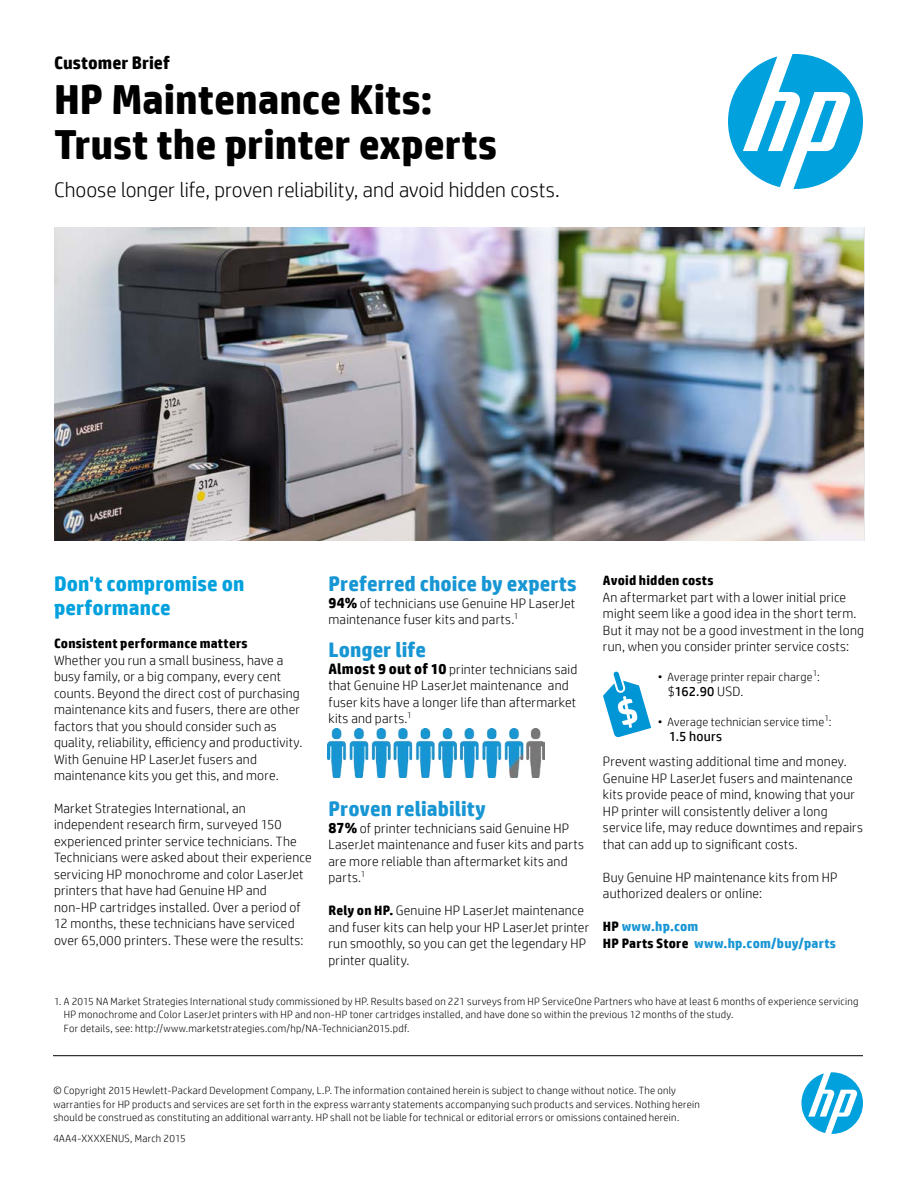
<style>
.page{position:relative;width:918px;height:1188px;background:#fff}
.page>*{position:absolute;margin:0;border:0;box-sizing:border-box;transform-origin:0 0}
.t1{font:700 42px/45px "HP Simplified";color:#000}
.t2{font:300 21px "HP Simplified";color:#000}
.t3{font:700 21px "HP Simplified";letter-spacing:.005em;color:#1796d3}
.t4{font:700 21px/24px "HP Simplified";color:#00a1dd}
.t5{font:700 18px "HP Simplified";letter-spacing:.005em;color:#000}
.t6{font:300 13.5px/16.5px "HP Simplified";letter-spacing:.015em;color:#000}
.t7{font:700 13.5px "HP Simplified";letter-spacing:.015em;color:#000}
.t8{font:700 13.5px/16.5px "HP Simplified";letter-spacing:.015em;color:#1996d3}
.t9{font:13.5px "HP Simplified";letter-spacing:.015em;color:#000}
.t10{font:300 12px "HP Simplified";letter-spacing:.02em;color:#000}
.t11{font:300 10.5px/13.5px "HP Simplified";letter-spacing:.025em;color:#000}
.s1{font-weight:700;font-size:15px}
.s2{font-weight:700}
.s3{font-weight:300}
.s4{color:#000}
</style>
<div class="page">
<svg style="left:728px;top:54px;width:135px;height:135px"></svg>
<img style="left:54px;top:228px;width:810px;height:313px">
<svg style="left:801px;top:1072px;width:62px;height:62px"></svg>
<hr style="left:53px;top:1055px;width:810px;height:1px;background:#000">
<img style="left:328px;top:728px;width:217px;height:50px">
<svg style="left:603px;top:672px;width:48px;height:66px"></svg>
<h3 class="t5" style="left:54px;top:52px;width:117px">Customer Brief</h3>
<h1 class="t1" style="left:54px;top:76px;width:444px">HP Maintenance Kits:<br>Trust the printer experts</h1>
<h2 class="t2" style="left:54px;top:177px;width:507px">Choose longer life, proven reliability, and avoid hidden costs.</h2>
<h2 class="t4" style="left:54px;top:572px;width:192px">Don't compromise on performance</h2>
<p class="t7" style="left:54px;top:635px;width:195px">Consistent performance matters</p>
<p class="t6" style="left:54px;top:651px;width:250px">Whether you run a small business, have a busy family, or a big company, every cent counts. Beyond the direct cost of purchasing maintenance kits and fusers, there are other factors that you should consider such as quality, reliability, efficiency and productivity.<br>With Genuine HP LaserJet fusers and maintenance kits you get this, and more.</p>
<p class="t6" style="left:54px;top:800px;width:259px">Market Strategies International, an independent research firm, surveyed 150 experienced printer service technicians. The Technicians were asked about their experience servicing HP monochrome and color LaserJet printers that have had Genuine HP and non-HP cartridges installed. Over a period of 12 months, these technicians have serviced over 65,000 printers. These were the results:</p>
<h2 class="t3" style="left:328px;top:572px;width:250px">Preferred choice by experts</h2>
<p class="t6" style="left:328px;top:595px;width:248px"><span class="s1">94%</span> of technicians use Genuine HP LaserJet maintenance fuser kits and parts.<sup>1</sup></p>
<h2 class="t3" style="left:328px;top:638px;width:99px">Longer life</h2>
<p class="t6" style="left:328px;top:661px;width:250px"><span class="s1">Almost 9 out of 10</span> printer technicians said that Genuine HP LaserJet maintenance and fuser kits have a longer life than aftermarket kits and parts.<sup>1</sup></p>
<h2 class="t3" style="left:328px;top:797px;width:159px">Proven reliability</h2>
<p class="t6" style="left:328px;top:820px;width:257px"><span class="s1">87%</span> of printer technicians said Genuine HP LaserJet maintenance and fuser kits and parts are more reliable than aftermarket kits and parts.<sup>1</sup></p>
<p class="t6" style="left:328px;top:902px;width:262px"><span class="s2">Rely on HP.</span> Genuine HP LaserJet maintenance and fuser kits can help your HP LaserJet printer run smoothly, so you can get the legendary HP printer quality.</p>
<p class="t7" style="left:603px;top:573px;width:112px">Avoid hidden costs</p>
<p class="t6" style="left:603px;top:589px;width:263px">An aftermarket part with a lower initial price might seem like a good idea in the short term.<br>But it may not be a good investment in the long run, when you consider printer service costs:</p>
<p class="t10" style="left:658px;top:670px;width:164px">• Average printer repair charge<sup>1</sup>:</p>
<p class="t9" style="left:668px;top:683px;width:77px"><span class="s3">$</span>162.90 <span class="s3">USD.</span></p>
<p class="t10" style="left:658px;top:715px;width:175px">• Average technician service time<sup>1</sup>:</p>
<p class="t9" style="left:669px;top:728px;width:55px">1.5 hours</p>
<p class="t6" style="left:603px;top:753px;width:261px">Prevent wasting additional time and money.<br>Genuine HP LaserJet fusers and maintenance kits provide peace of mind, knowing that your HP printer will consistently deliver a long service life, may reduce downtimes and repairs that can add up to significant costs.</p>
<p class="t6" style="left:603px;top:868px;width:236px">Buy Genuine HP maintenance kits from HP authorized dealers or online:</p>
<p class="t8" style="left:603px;top:918px;width:235px"><span class="s4">HP</span> www.hp.com<br><span class="s4">HP Parts Store</span> www.hp.com/buy/parts</p>
<p class="t11" style="left:64px;top:994px;width:796px;text-indent:-10px">1. A 2015 NA Market Strategies International study commissioned by HP. Results based on 221 surveys from HP ServiceOne Partners who have at least 6 months of experience servicing<br>HP monochrome and Color LaserJet printers with HP and non-HP toner cartridges installed, and have done so within the previous 12 months of the study.<br>For details, see: http://www.marketstrategies.com/hp/NA-Technician2015.pdf.</p>
<p class="t11" style="left:53px;top:1084px;width:648px">© Copyright 2015 Hewlett-Packard Development Company, L.P. The information contained herein is subject to change without notice. The only warranties for HP products and services are set forth in the express warranty statements accompanying such products and services. Nothing herein should be construed as constituting an additional warranty. HP shall not be liable for technical or editorial errors or omissions contained herein.</p>
<p class="t11" style="left:53px;top:1131px;width:134px">4AA4-XXXXENUS, March 2015</p>
</div>
